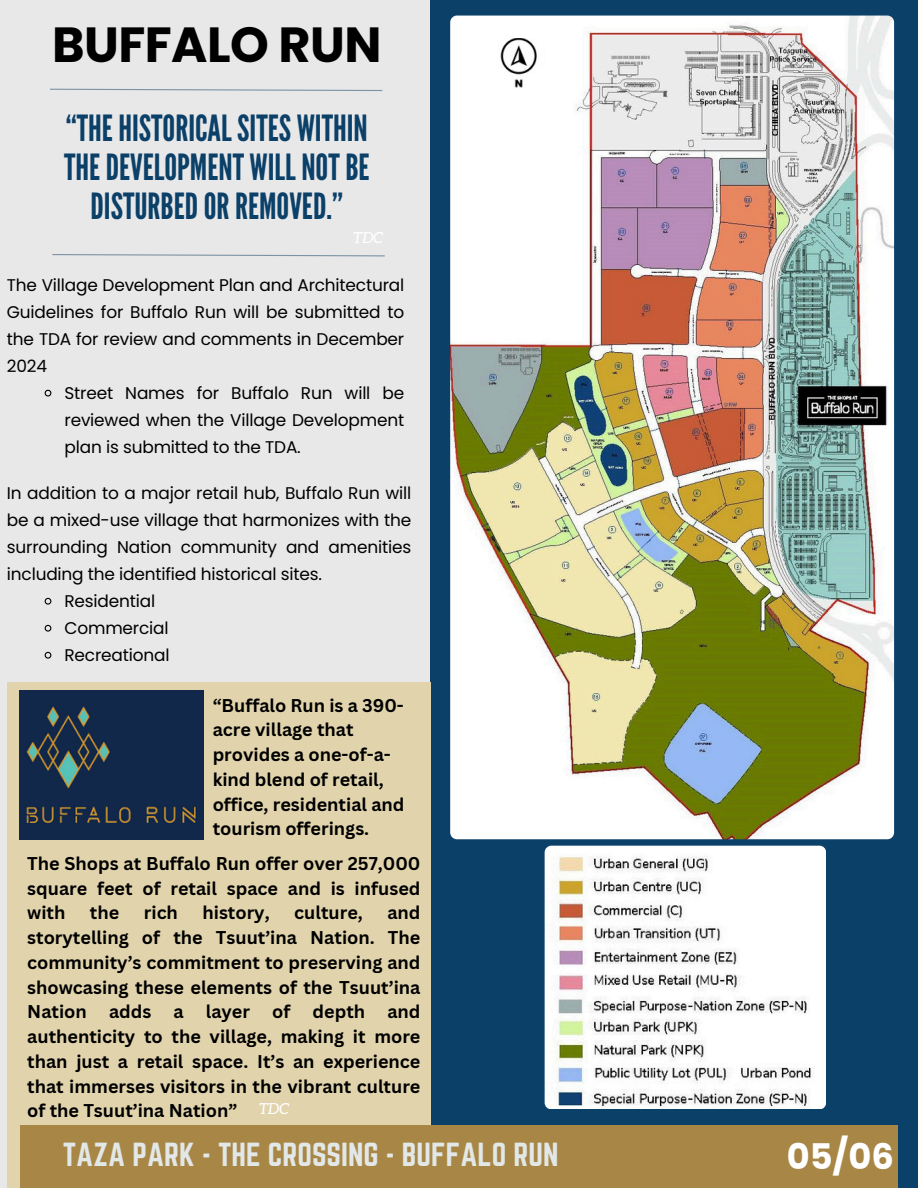
<style>
.page{position:relative;width:918px;height:1188px;background:#e9e8e9}
.page>*{position:absolute;margin:0;border:0;box-sizing:border-box;transform-origin:0 0}
.t1{font:700 49.35px "Poppins";letter-spacing:-.01em;color:#000}
.t2{font:36px/39.2px "League Gothic";color:#0b4068;text-align:center}
.t3{font:700 35.25px "Poppins";color:#fff}
.t4{font:29.25px "Norwester";color:#e2e7e7}
.t5{font:700 18px/24.8px "Canva Sans";color:#000;text-align:justify}
.t6{font:16.95px/27px "Poppins";letter-spacing:-.01em;color:#000;text-align:justify}
.t7{font:italic 15.15px "Aleo";color:#fff}
</style>
<div class="page">
<div style="left:430px;top:0;width:488px;height:1188px;background:#0b4068"></div>
<div style="left:7px;top:682px;width:423px;height:506px;background:#e1d4ac"></div>
<div style="left:20px;top:1125px;width:878px;height:63px;background:#a88746"></div>
<img style="left:450px;top:16px;width:444px;height:823px">
<img style="left:492px;top:38px;width:53px;height:51px">
<img style="left:545px;top:846px;width:281px;height:263px;border-radius:7px">
<svg style="left:50px;top:88px;width:333px;height:3px"></svg>
<svg style="left:52px;top:254px;width:333px;height:3px"></svg>
<img style="left:20px;top:690px;width:183px;height:150px">
<svg style="left:44px;top:389px;width:8px;height:8px"></svg>
<svg style="left:44px;top:597px;width:8px;height:8px"></svg>
<svg style="left:44px;top:624px;width:8px;height:8px"></svg>
<svg style="left:44px;top:651px;width:8px;height:8px"></svg>
<p class="t1" style="left:52px;top:10px;width:331px">BUFFALO RUN</p>
<p class="t2" style="left:64px;top:109px;width:307px">“THEHISTORICALSITES WITHIN<br>THEDEVELOPMENT WILLNOTBE<br>DISTURBEDORREMOVED.”</p>
<h1 class="t7" style="left:353px;top:229px;width:31px">TDC</h1>
<h6 class="t6" style="left:7px;top:272px;width:399px">The Village Development Plan and Architectural Guidelines for Buffalo Run will be submitted to the TDA for review and comments in December 2024</h6>
<p class="t6" style="left:65px;top:380px;width:341px">Street Names for Buffalo Run will be reviewed when the Village Development plan is submitted to the TDA.</p>
<p class="t6" style="left:7px;top:480px;width:406px">In addition to a major retail hub, Buffalo Run will be a mixed-use village that harmonizes with the surrounding Nation community and amenities including the identified historical sites.</p>
<p class="t6" style="left:65px;top:588px;width:92px">Residential</p>
<p class="t6" style="left:65px;top:615px;width:106px">Commercial</p>
<h5 class="t6" style="left:65px;top:642px;width:107px">Recreational</h5>
<h5 class="t5" style="left:213px;top:692px;width:193px;text-align:left">“Buffalo Run is a 390- acre village that provides a one-of-a&shy;kind blend of retail, office, residential and tourism offerings.</h5>
<p class="t5" style="left:27px;top:851px;width:395px">The Shops at Buffalo Run offer over 257,000 square feet of retail space and is infused with</p>
<p class="t5" style="left:90px;top:900px;width:31px">the</p>
<p class="t5" style="left:144px;top:900px;width:36px">rich</p>
<p class="t5" style="left:202px;top:900px;width:69px">history,</p>
<p class="t5" style="left:294px;top:900px;width:70px">culture,</p>
<p class="t5" style="left:27px;top:900px;width:395px;text-indent:360px">and storytelling of the Tsuut’ina Nation. The community’s commitment to preserving and showcasing these elements of the Tsuut’ina Nation adds a layer of depth and authenticity to the village, making it more than just a retail space. It’s an experience that immerses visitors in the vibrant culture of the Tsuut’ina Nation”</p>
<h4 class="t7" style="left:259px;top:1100px;width:31px">TDC</h4>
<h2 class="t4" style="left:63px;top:1137px;width:497px">TAZA PARK - THE CROSSING - BUFFALO RUN</h2>
<h6 class="t3" style="left:787px;top:1132px;width:109px">05/06</h6>
</div>
